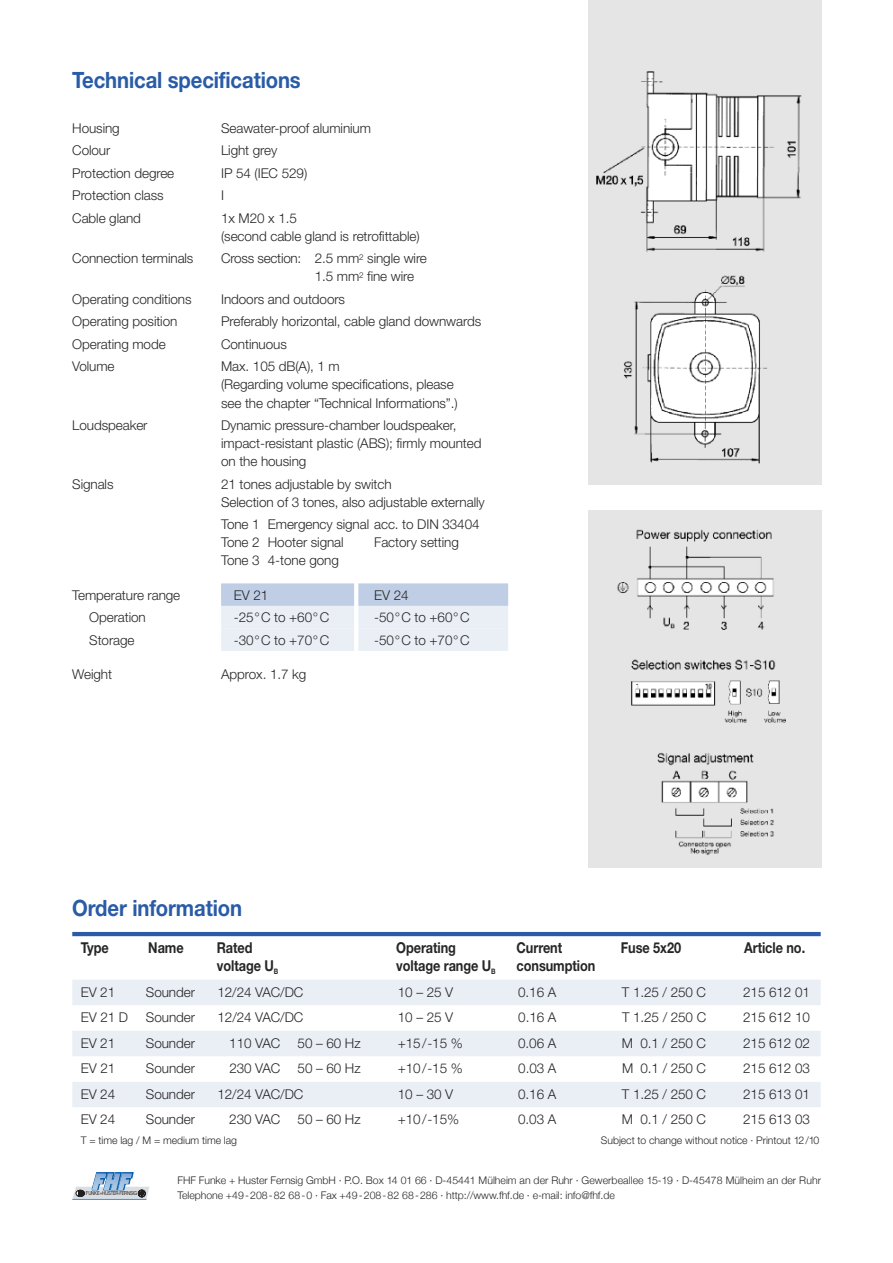
<style>
.page{position:relative;width:893px;height:1263px;background:#fff}
.page>*{position:absolute;margin:0;border:0;box-sizing:border-box;transform-origin:0 0}
.t1{font:700 22.5px "Helvetica Neue";letter-spacing:-.005em;color:#295ba7;scale:.9 1}
.t2{font:700 15px "Helvetica Neue";letter-spacing:-.005em;color:#272627;scale:.85 1}
.t3{font:300 13.5px/18px "Helvetica Neue";letter-spacing:-.005em;color:#272627}
.t4{font:300 10.5px/14.9px "Helvetica Neue";letter-spacing:-.005em;color:#272627}
.t5{font:5.55px "Helvetica Neue";letter-spacing:-.05em;color:#231f20;scale:.8 1}
</style>
<div class="page">
<hr style="left:72px;top:932px;width:749px;height:4px;background:#295ba7">
<div style="left:72px;top:980px;width:749px;height:25px;background:#eaeff6"></div>
<div style="left:72px;top:1031px;width:749px;height:25px;background:#eaeff6"></div>
<div style="left:72px;top:1082px;width:749px;height:25px;background:#eaeff6"></div>
<div style="left:221px;top:583px;width:287px;height:23px;background:#bfcee4"></div>
<div style="left:221px;top:606px;width:287px;height:22px;background:#eaeff6"></div>
<div style="left:221px;top:628px;width:287px;height:23px;background:#eaeff6"></div>
<svg style="left:72px;top:1198px;width:75px;height:1px"></svg>
<hr style="left:72px;top:1199px;width:75px;height:1px;background:#015bab">
<svg style="left:73px;top:1172px;width:76px;height:26px"></svg>
<div style="left:76px;top:1190px;width:9px;height:6px;border:1px solid #231f20;border-radius:50%"></div>
<hr style="left:354px;top:575px;width:4px;height:82px;background:#fff">
<img style="left:588px;top:510px;width:234px;height:357px">
<img style="left:588px;top:0;width:234px;height:485px">
<h1 class="t1" style="left:72px;top:72px;width:255px">Technical specifications</h1>
<p class="t3" style="left:72px;top:120px;width:49px">Housing</p>
<p class="t3" style="left:221px;top:120px;width:151px">Seawater-proof aluminium</p>
<p class="t3" style="left:72px;top:143px;width:40px">Colour</p>
<p class="t3" style="left:221px;top:143px;width:58px">Light grey</p>
<p class="t3" style="left:72px;top:165px;width:104px">Protection degree</p>
<p class="t3" style="left:221px;top:165px;width:88px">IP 54 (IEC 529)</p>
<p class="t3" style="left:72px;top:188px;width:93px">Protection class</p>
<p class="t3" style="left:221px;top:188px;width:4px">I</p>
<p class="t3" style="left:72px;top:210px;width:70px">Cable gland</p>
<p class="t3" style="left:221px;top:210px;width:200px">1x M20 x 1.5<br>(second cable gland is retrofittable)</p>
<p class="t3" style="left:72px;top:251px;width:123px">Connection terminals</p>
<p class="t3" style="left:315px;top:251px;width:114px;text-indent:-94px">Cross section: 2.5 mm<sup>2</sup> single wire<br>1.5 mm<sup>2</sup> fine wire</p>
<p class="t3" style="left:72px;top:291px;width:121px">Operating conditions</p>
<p class="t3" style="left:221px;top:291px;width:125px">Indoors and outdoors</p>
<p class="t3" style="left:72px;top:314px;width:107px">Operating position</p>
<p class="t3" style="left:221px;top:314px;width:262px">Preferably horizontal, cable gland downwards</p>
<p class="t3" style="left:72px;top:336px;width:95px">Operating mode</p>
<p class="t3" style="left:221px;top:336px;width:67px">Continuous</p>
<p class="t3" style="left:72px;top:359px;width:44px">Volume</p>
<p class="t3" style="left:221px;top:359px;width:238px">Max. 105 dB(A), 1 m<br>(Regarding volume specifications, please see the chapter “Technical Informations”.)</p>
<p class="t3" style="left:72px;top:417px;width:77px">Loudspeaker</p>
<p class="t3" style="left:221px;top:417px;width:262px">Dynamic pressure-chamber loudspeaker, impact-resistant plastic (ABS); firmly mounted on the housing</p>
<p class="t3" style="left:72px;top:476px;width:43px">Signals</p>
<p class="t3" style="left:221px;top:476px;width:265px">21 tones adjustable by switch<br>Selection of 3 tones, also adjustable externally</p>
<p class="t3" style="left:221px;top:516px;width:260px">Tone 1 Emergency signal acc. to DIN 33404<br>Tone 2 Hooter signal</p>
<p class="t3" style="left:374px;top:534px;width:86px">Factory setting</p>
<p class="t3" style="left:221px;top:552px;width:119px">Tone 3 4-tone gong</p>
<p class="t3" style="left:72px;top:587px;width:109px">Temperature range</p>
<p class="t3" style="left:234px;top:587px;width:36px">EV 21</p>
<p class="t3" style="left:374px;top:587px;width:36px">EV 24</p>
<p class="t3" style="left:89px;top:609px;width:58px">Operation</p>
<p class="t3" style="left:234px;top:609px;width:97px">-25°C to +60°C</p>
<p class="t3" style="left:374px;top:609px;width:97px">-50°C to +60°C</p>
<p class="t3" style="left:89px;top:632px;width:47px">Storage</p>
<p class="t3" style="left:234px;top:632px;width:97px">-30°C to +70°C</p>
<p class="t3" style="left:374px;top:632px;width:97px">-50°C to +70°C</p>
<p class="t3" style="left:72px;top:666px;width:41px">Weight</p>
<p class="t3" style="left:221px;top:666px;width:87px">Approx. 1.7 kg</p>
<h1 class="t1" style="left:72px;top:900px;width:190px">Order information</h1>
<p class="t2" style="left:81px;top:942px;width:35px">Type</p>
<p class="t2" style="left:148px;top:942px;width:43px">Name</p>
<p class="t2" style="left:217px;top:942px;width:44px">Rated</p>
<p class="t2" style="left:396px;top:942px;width:72px">Operating</p>
<p class="t2" style="left:517px;top:942px;width:55px">Current</p>
<p class="t2" style="left:621px;top:942px;width:72px">Fuse 5x20</p>
<p class="t2" style="left:744px;top:942px;width:73px">Article no.</p>
<p class="t2" style="left:217px;top:960px;width:74px">voltage U<sub>B</sub></p>
<p class="t2" style="left:396px;top:960px;width:118px">voltage range U<sub>B</sub></p>
<p class="t2" style="left:517px;top:960px;width:94px">consumption</p>
<p class="t3" style="left:81px;top:984px;width:36px">EV 21</p>
<p class="t3" style="left:146px;top:984px;width:51px">Sounder</p>
<p class="t3" style="left:217px;top:984px;width:87px">12/24 VAC/DC</p>
<p class="t3" style="left:398px;top:984px;width:57px">10–25V</p>
<p class="t3" style="left:518px;top:984px;width:40px">0.16 A</p>
<p class="t3" style="left:622px;top:984px;width:86px">T 1.25 / 250 C</p>
<p class="t3" style="left:743px;top:984px;width:68px">215 612 01</p>
<p class="t3" style="left:81px;top:1010px;width:49px">EV 21 D</p>
<p class="t3" style="left:146px;top:1010px;width:51px">Sounder</p>
<p class="t3" style="left:217px;top:1010px;width:87px">12/24 VAC/DC</p>
<p class="t3" style="left:398px;top:1010px;width:57px">10–25V</p>
<p class="t3" style="left:518px;top:1010px;width:40px">0.16 A</p>
<p class="t3" style="left:622px;top:1010px;width:86px">T 1.25 / 250 C</p>
<p class="t3" style="left:743px;top:1010px;width:68px">215 612 10</p>
<p class="t3" style="left:81px;top:1035px;width:36px">EV 21</p>
<p class="t3" style="left:146px;top:1035px;width:51px">Sounder</p>
<p class="t3" style="left:229px;top:1035px;width:53px">110 VAC</p>
<p class="t3" style="left:298px;top:1035px;width:65px">50 – 60 Hz</p>
<p class="t3" style="left:398px;top:1035px;width:66px">+15/-15 %</p>
<p class="t3" style="left:518px;top:1035px;width:40px">0.06 A</p>
<p class="t3" style="left:622px;top:1035px;width:86px">M 0.1 / 250 C</p>
<p class="t3" style="left:743px;top:1035px;width:68px">215 612 02</p>
<p class="t3" style="left:81px;top:1061px;width:36px">EV 21</p>
<p class="t3" style="left:146px;top:1061px;width:51px">Sounder</p>
<p class="t3" style="left:229px;top:1061px;width:53px">230 VAC</p>
<p class="t3" style="left:298px;top:1061px;width:65px">50 – 60 Hz</p>
<p class="t3" style="left:398px;top:1061px;width:66px">+10/-15 %</p>
<p class="t3" style="left:518px;top:1061px;width:40px">0.03 A</p>
<p class="t3" style="left:622px;top:1061px;width:86px">M 0.1 / 250 C</p>
<p class="t3" style="left:743px;top:1061px;width:68px">215 612 03</p>
<p class="t3" style="left:81px;top:1086px;width:36px">EV 24</p>
<p class="t3" style="left:146px;top:1086px;width:51px">Sounder</p>
<p class="t3" style="left:217px;top:1086px;width:87px">12/24 VAC/DC</p>
<p class="t3" style="left:398px;top:1086px;width:57px">10–30V</p>
<p class="t3" style="left:518px;top:1086px;width:40px">0.16 A</p>
<p class="t3" style="left:622px;top:1086px;width:86px">T 1.25 / 250 C</p>
<p class="t3" style="left:743px;top:1086px;width:68px">215 613 01</p>
<p class="t3" style="left:81px;top:1112px;width:36px">EV 24</p>
<p class="t3" style="left:146px;top:1112px;width:51px">Sounder</p>
<p class="t3" style="left:229px;top:1112px;width:53px">230 VAC</p>
<p class="t3" style="left:298px;top:1112px;width:65px">50 – 60 Hz</p>
<p class="t3" style="left:398px;top:1112px;width:63px">+10/-15%</p>
<p class="t3" style="left:518px;top:1112px;width:40px">0.03 A</p>
<p class="t3" style="left:622px;top:1112px;width:86px">M 0.1 / 250 C</p>
<p class="t3" style="left:743px;top:1112px;width:68px">215 613 03</p>
<p class="t4" style="left:81px;top:1134px;width:158px">T = time lag / M = medium time lag</p>
<p class="t4" style="left:601px;top:1134px;width:220px">Subject to change without notice · Printout 12/10</p>
<p class="t5" style="left:86px;top:1191px;width:65px">FUNKE+HUSTER<sup>•</sup>FERNSIG</p>
<p class="t4" style="left:178px;top:1173px;width:645px">FHF Funke + Huster Fernsig GmbH · P.O. Box 14 01 66 · D-45441 Mülheim an der Ruhr · Gewerbeallee 15-19 · D-45478 Mülheim an der Ruhr<br>Telephone +49-208-82 68-0 · Fax +49-208-82 68-286 · http://www.fhf.de · e-mail: info@fhf.de</p>
</div>
